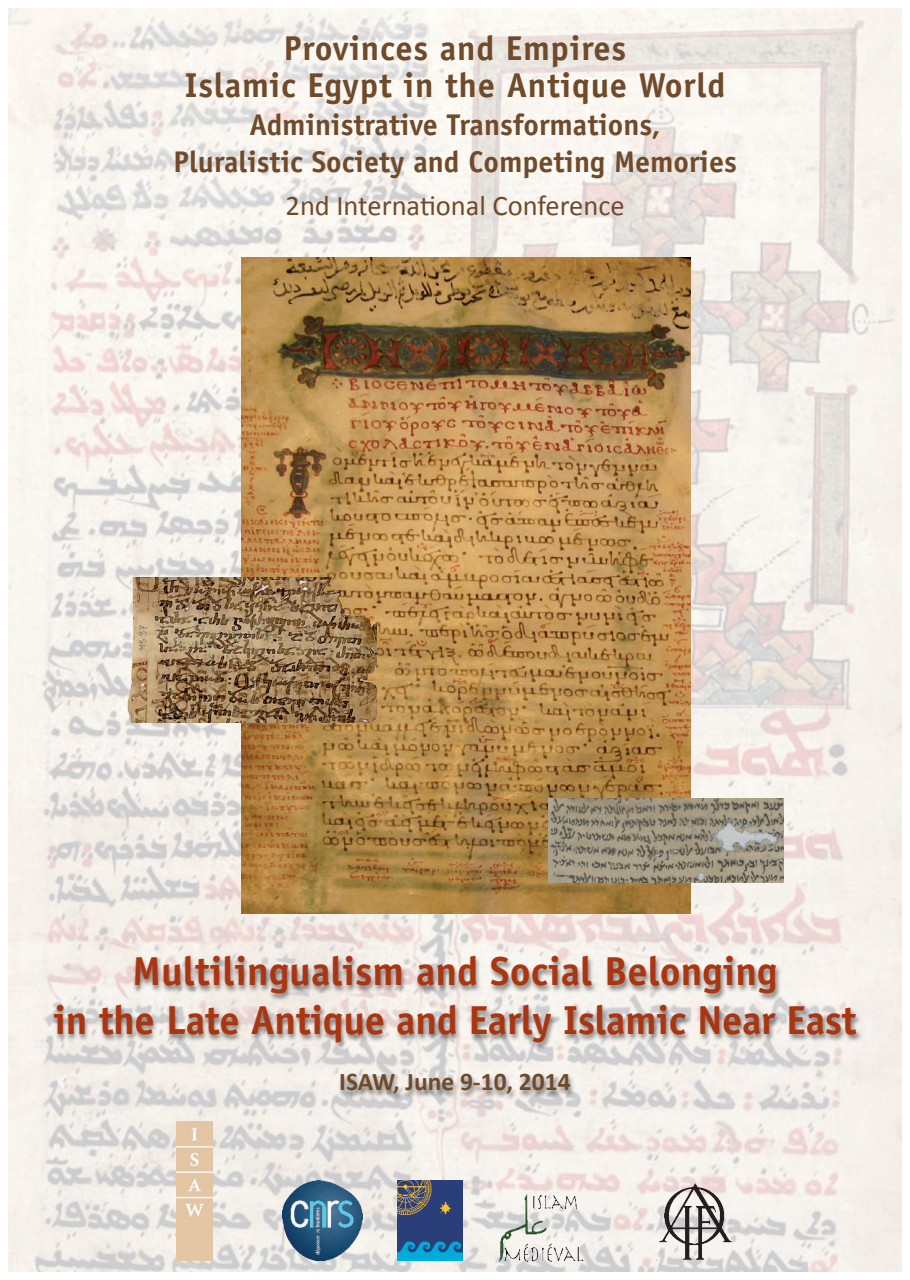
<style>
.page{position:relative;width:910px;height:1280px;background:#fff}
.page>*{position:absolute;margin:0;border:0;box-sizing:border-box;transform-origin:0 0}
.t1{font:700 40.5px/48.6px "Officina Sans";letter-spacing:-.01em;color:#aa3611;text-align:center}
.t2{font:700 34.5px/37.5px "Officina Sans";letter-spacing:.02em;color:#6f4a2b;text-align:center}
.t3{font:700 30px/37.5px "Officina Sans";color:#6f4a2b;text-align:center}
.t4{font:28.5px "Calibri";color:#6f4a2b}
.t5{font:700 25.5px "Calibri";color:#6f4a2b}
</style>
<div class="page">
<img style="left:9px;top:9px;width:892px;height:1262px">
<img style="left:241px;top:257px;width:449px;height:656px">
<img style="left:496px;top:1186px;width:90px;height:83px">
<img style="left:657px;top:1180px;width:76px;height:80px">
<img style="left:397px;top:1180px;width:66px;height:81px">
<img style="left:176px;top:1121px;width:36px;height:139px">
<img style="left:549px;top:799px;width:234px;height:84px">
<img style="left:127px;top:578px;width:249px;height:144px">
<div style="left:51px;top:955px;width:811px;height:147px;background:#231f20;opacity:.53"></div>
<img style="left:282px;top:1180px;width:80px;height:81px">
<p class="t2" style="left:185px;top:29px;width:542px">Provinces and Empires<br>Islamic Egypt in the Antique World</p>
<p class="t3" style="left:173px;top:106px;width:565px">Administrative Transformations,<br>Pluralistic Society and Competing Memories</p>
<p class="t4" style="left:286px;top:188px;width:341px">2nd International Conference</p>
<p class="t1" style="left:53px;top:947px;width:805px">Multilingualism and Social Belonging<br>in the Late Antique and Early Islamic Near East</p>
<p class="t5" style="left:339px;top:1066px;width:233px">ISAW, June 9-10, 2014</p>
</div>
